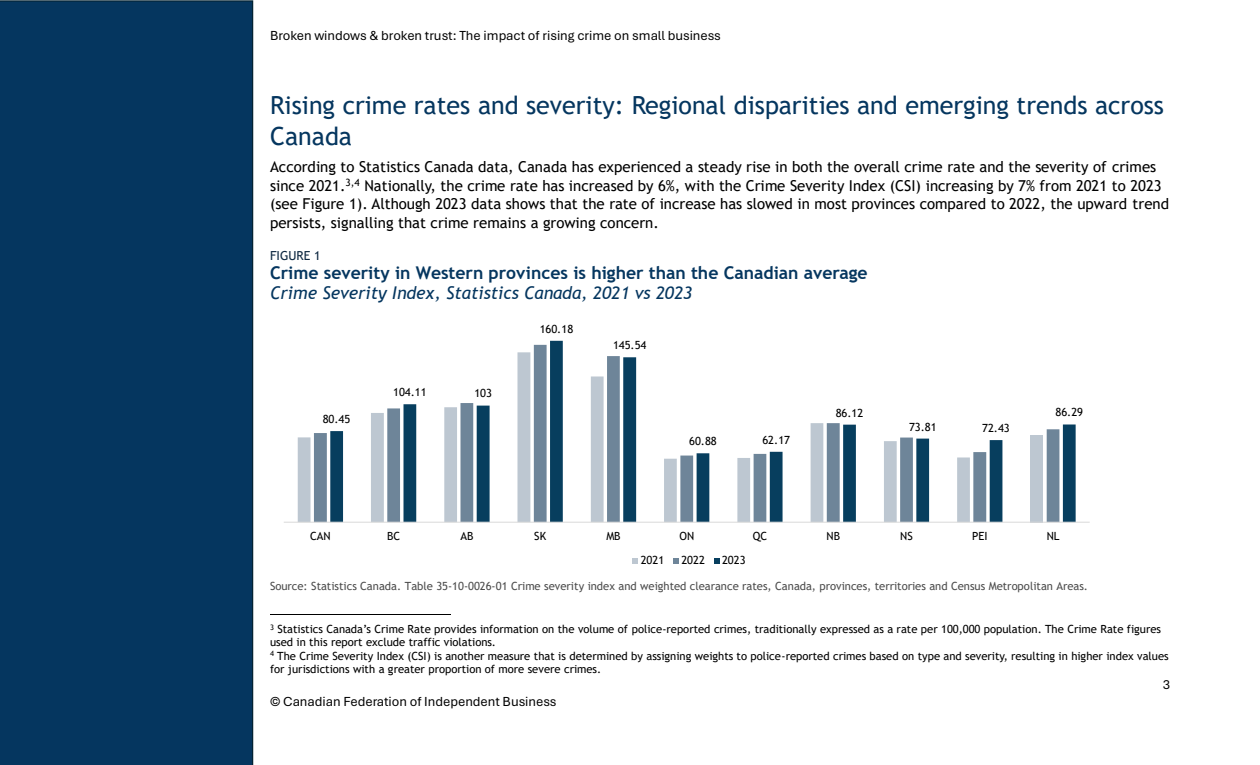
<style>
.page{position:relative;width:1260px;height:765px;background:#fff}
.page>*{position:absolute;margin:0;border:0;box-sizing:border-box;transform-origin:0 0}
.t1{font:25px/31.2px "Trebuchet MS";color:#05365f}
.t2{font:700 17.5px "Trebuchet MS";color:#05365f}
.t3{font:italic 17.5px "Trebuchet MS";color:#05365f}
.t4{font:15px/18.8px "Trebuchet MS";color:#000}
.t5{font:13.75px "Aptos";letter-spacing:-.005em;color:#000}
.t6{font:12.5px "Trebuchet MS";color:#0e2841}
.t7{font:11.25px/13px "Trebuchet MS";color:#000}
.t8{font:11.25px "Trebuchet MS";color:#4d4d4d}
</style>
<div class="page">
<hr style="left:270px;top:614px;width:180px;height:1px;background:#000">
<svg style="left:298px;top:437px;width:16px;height:85px"></svg>
<svg style="left:314px;top:433px;width:16px;height:89px"></svg>
<svg style="left:330px;top:341px;width:746px;height:181px"></svg>
<hr style="left:284px;top:522px;width:806px;height:1px;background:#d9d9d9">
<svg style="left:632px;top:558px;width:6px;height:6px"></svg>
<svg style="left:673px;top:558px;width:6px;height:6px"></svg>
<svg style="left:714px;top:558px;width:5px;height:6px"></svg>
<div style="left:0;top:0;width:253px;height:765px;background:#05365f"></div>
<p class="t5" style="left:270px;top:27px;width:452px">Broken windows &amp; broken trust: The impact of rising crime on small business</p>
<h1 class="t1" style="left:270px;top:89px;width:895px">Rising crime rates and severity: Regional disparities and emerging trends across<br>Canada</h1>
<p class="t4" style="left:270px;top:157px;width:901px">According to Statistics Canada data, Canada has experienced a steady rise in both the overall crime rate and the severity of crimes since 2021.<sup>3,4</sup> Nationally, the crime rate has increased by 6%, with the Crime Severity Index (CSI) increasing by 7% from 2021 to 2023 (see Figure 1). Although 2023 data shows that the rate of increase has slowed in most provinces compared to 2022, the upward trend persists, signalling that crime remains a growing concern.</p>
<p class="t6" style="left:270px;top:248px;width:52px">FIGURE 1</p>
<p class="t2" style="left:270px;top:262px;width:599px">Crime severity in Western provinces is higher than the Canadian average</p>
<h3 class="t3" style="left:270px;top:283px;width:424px">Crime Severity Index, Statistics Canada, 2021 vs 2023</h3>
<p class="t7" style="left:323px;top:412px;width:29px">80.45</p>
<p class="t7" style="left:393px;top:386px;width:35px">104.11</p>
<p class="t7" style="left:474px;top:387px;width:19px">103</p>
<p class="t7" style="left:540px;top:322px;width:35px">160.18</p>
<p class="t7" style="left:613px;top:339px;width:35px">145.54</p>
<p class="t7" style="left:689px;top:435px;width:29px">60.88</p>
<p class="t7" style="left:762px;top:433px;width:29px">62.17</p>
<p class="t7" style="left:836px;top:406px;width:29px">86.12</p>
<p class="t7" style="left:909px;top:420px;width:29px">73.81</p>
<p class="t7" style="left:982px;top:421px;width:29px">72.43</p>
<p class="t7" style="left:1056px;top:406px;width:29px">86.29</p>
<p class="t7" style="left:310px;top:529px;width:22px">CAN</p>
<p class="t7" style="left:387px;top:529px;width:15px">BC</p>
<p class="t7" style="left:460px;top:529px;width:14px">AB</p>
<p class="t7" style="left:534px;top:529px;width:13px">SK</p>
<p class="t7" style="left:606px;top:529px;width:16px">MB</p>
<p class="t7" style="left:679px;top:529px;width:16px">ON</p>
<p class="t7" style="left:753px;top:529px;width:16px">QC</p>
<p class="t7" style="left:827px;top:529px;width:15px">NB</p>
<p class="t7" style="left:900px;top:529px;width:14px">NS</p>
<p class="t7" style="left:972px;top:529px;width:17px">PEI</p>
<p class="t7" style="left:1047px;top:529px;width:14px">NL</p>
<p class="t7" style="left:641px;top:554px;width:25px">2021</p>
<p class="t7" style="left:681px;top:554px;width:25px">2022</p>
<p class="t7" style="left:722px;top:554px;width:25px">2023</p>
<p class="t8" style="left:270px;top:580px;width:820px">Source: Statistics Canada. Table 35-10-0026-01 Crime severity index and weighted clearance rates, Canada, provinces, territories and Census Metropolitan Areas.</p>
<p class="t7" style="left:270px;top:623px;width:893px"><sup>3</sup> Statistics Canada’s Crime Rate provides information on the volume of police-reported crimes, traditionally expressed as a rate per 100,000 population. The Crime Rate figures used in this report exclude traffic violations.</p>
<p class="t7" style="left:270px;top:649px;width:900px"><sup>4</sup> The Crime Severity Index (CSI) is another measure that is determined by assigning weights to police-reported crimes based on type and severity, resulting in higher index values for jurisdictions with a greater proportion of more severe crimes.</p>
<p class="t5" style="left:270px;top:693px;width:288px">© Canadian Federation of Independent Business</p>
<p class="t5" style="left:1163px;top:676px;width:9px">3</p>
</div>
